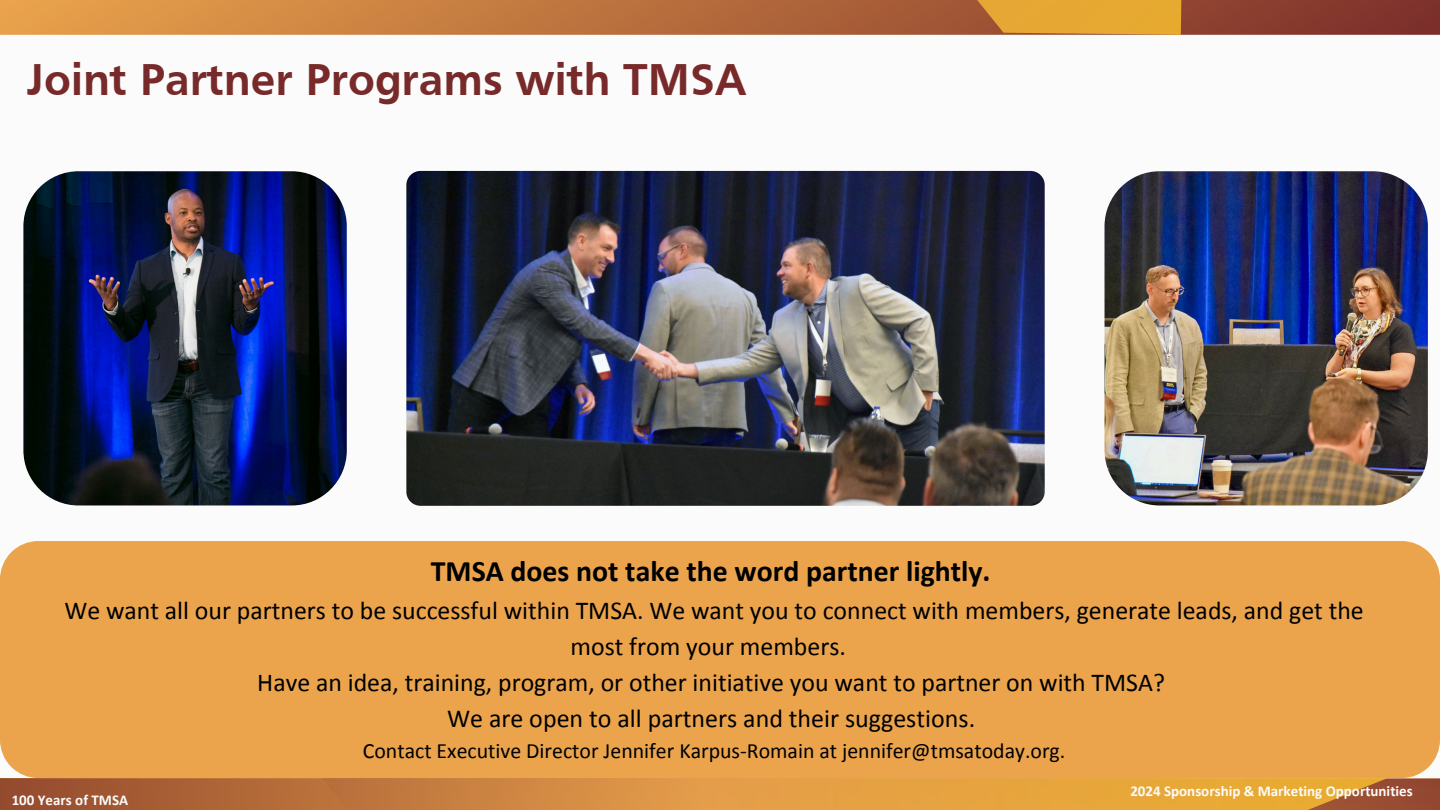
<style>
.page{position:relative;width:1440px;height:810px;background:#fbfbfb}
.page>*{position:absolute;margin:0;border:0;box-sizing:border-box;transform-origin:0 0}
.t1{font:700 46px "Frutiger";color:#772a29}
.t2{font:700 29.8px "Calibri";color:#000}
.t3{font:26px "Calibri";color:#000}
.t4{font:25.8px/36px "Calibri";color:#000;text-align:center}
.t5{font:21.8px "Calibri";color:#000}
.t6{font:700 15px "Calibri";color:#fbfbfb}
</style>
<div class="page">
<svg style="left:0;top:778px;width:1440px;height:32px;background:#cd873c"></svg>
<svg style="left:0;top:0;width:1440px;height:35px;background:#b76e3d"></svg>
<svg style="left:328px;top:0;width:865px;height:35px;background:#c0793a"></svg>
<div style="left:0;top:541px;width:1440px;height:237px;background:#eba44c"></div>
<img style="left:406px;top:171px;width:638px;height:335px;border-radius:14px">
<img style="left:23px;top:171px;width:324px;height:334px;border-radius:55px">
<img style="left:1105px;top:171px;width:323px;height:334px;border-radius:55px">
<p class="t1" style="left:27px;top:62px;width:722px">Joint Partner Programs with TMSA</p>
<p class="t2" style="left:431px;top:559px;width:561px">TMSA does not take the word partner lightly.</p>
<p class="t4" style="left:64px;top:594px;width:1301px">We want all our partners to be successful within TMSA. We want you to connect with members, generate leads, and get the most from your members.<br>Have an idea, training, program, or other initiative you want to partner on with TMSA?</p>
<p class="t3" style="left:447px;top:707px;width:530px">We are open to all partners and their suggestions.</p>
<p class="t5" style="left:363px;top:742px;width:704px">Contact Executive Director Jennifer Karpus-Romain at jennifer@tmsatoday.org.</p>
<h2 class="t6" style="left:12px;top:794px;width:118px">100 Years of TMSA</h2>
<p class="t6" style="left:1130px;top:785px;width:284px">2024 Sponsorship &amp; Marketing Opportunities</p>
</div>
